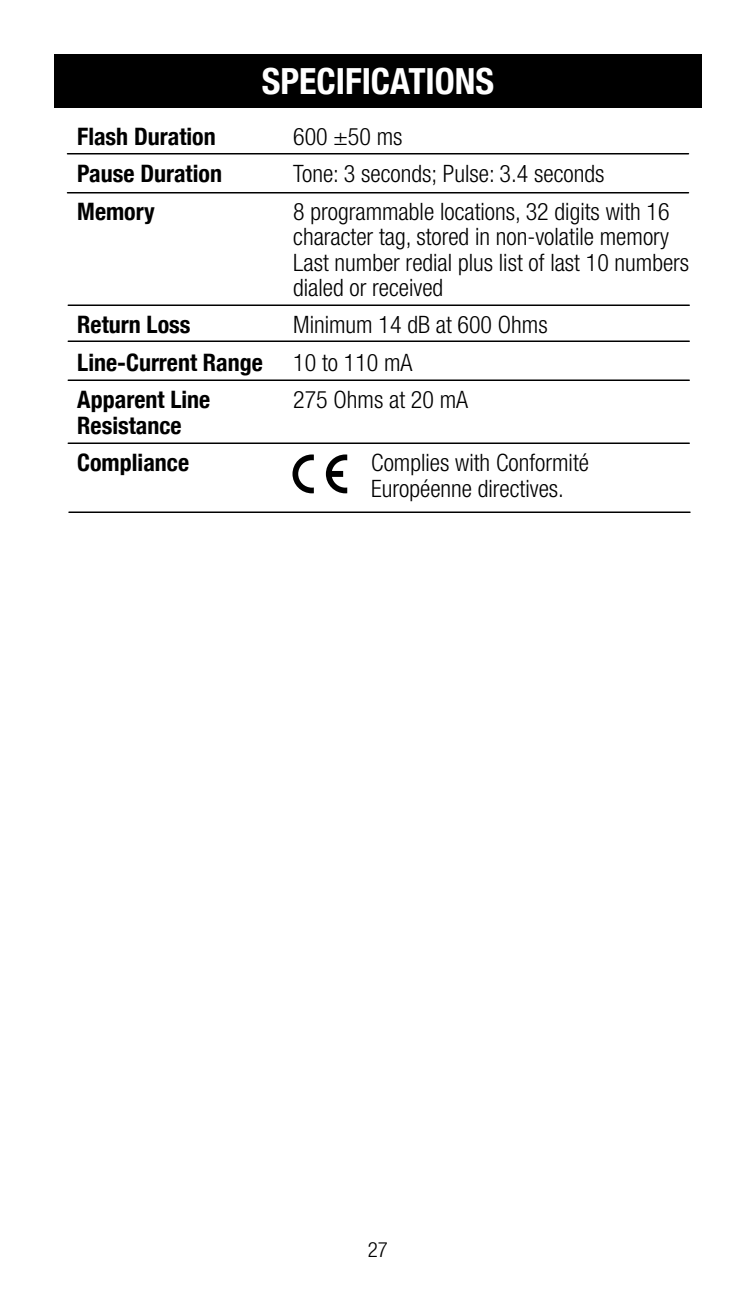
<style>
.page{position:relative;width:756px;height:1296px;background:#fff}
.page>*{position:absolute;margin:0;border:0;box-sizing:border-box;transform-origin:0 0}
.t1{font:700 condensed 36px "Helvetica Neue";color:#fff}
.t2{font:300 condensed 24px/25.5px "Helvetica Neue";color:#000}
.t3{font:700 condensed 24px/37.5px "Helvetica Neue";color:#000}
.t4{font:300 condensed 21px "Helvetica Neue";color:#000}
</style>
<div class="page">
<div style="left:54px;top:54px;width:648px;height:54px;background:#000"></div>
<hr style="left:68px;top:153px;width:620px;height:1px;background:#000">
<hr style="left:68px;top:192px;width:620px;height:2px;background:#000">
<hr style="left:68px;top:304px;width:621px;height:2px;background:#000">
<hr style="left:68px;top:340px;width:621px;height:2px;background:#000">
<hr style="left:68px;top:380px;width:621px;height:1px;background:#000">
<hr style="left:68px;top:442px;width:621px;height:2px;background:#000">
<hr style="left:69px;top:512px;width:621px;height:1px;background:#000">
<svg style="left:293px;top:455px;width:21px;height:38px"></svg>
<svg style="left:326px;top:455px;width:21px;height:38px"></svg>
<h1 class="t1" style="left:262px;top:59px;width:234px">SPECIFICATIONS</h1>
<p class="t3" style="left:77px;top:117px;width:140px">Flash Duration</p>
<p class="t2" style="left:293px;top:123px;width:111px">600 ±50 ms</p>
<p class="t3" style="left:77px;top:154px;width:146px">Pause Duration</p>
<p class="t2" style="left:293px;top:161px;width:313px">Tone: 3 seconds; Pulse: 3.4 seconds</p>
<p class="t3" style="left:77px;top:192px;width:79px">Memory</p>
<p class="t2" style="left:293px;top:198px;width:398px">8 programmable locations, 32 digits with 16 character tag, stored in non-volatile memory Last number redial plus list of last 10 numbers dialed or received</p>
<p class="t3" style="left:77px;top:306px;width:115px">Return Loss</p>
<p class="t2" style="left:293px;top:312px;width:256px">Minimum 14 dB at 600 Ohms</p>
<p class="t3" style="left:77px;top:343px;width:187px">Line-Current Range</p>
<p class="t2" style="left:293px;top:350px;width:121px">10 to 110 mA</p>
<p class="t3" style="left:77px;top:381px;width:135px">Apparent Line</p>
<p class="t2" style="left:293px;top:387px;width:177px">275 Ohms at 20 mA</p>
<p class="t3" style="left:77px;top:406px;width:113px">Resistance<br>Compliance</p>
<p class="t2" style="left:371px;top:450px;width:219px">Complies with Conformité<br>Européenne directives.</p>
<p class="t4" style="left:368px;top:1238px;width:22px">27</p>
</div>
